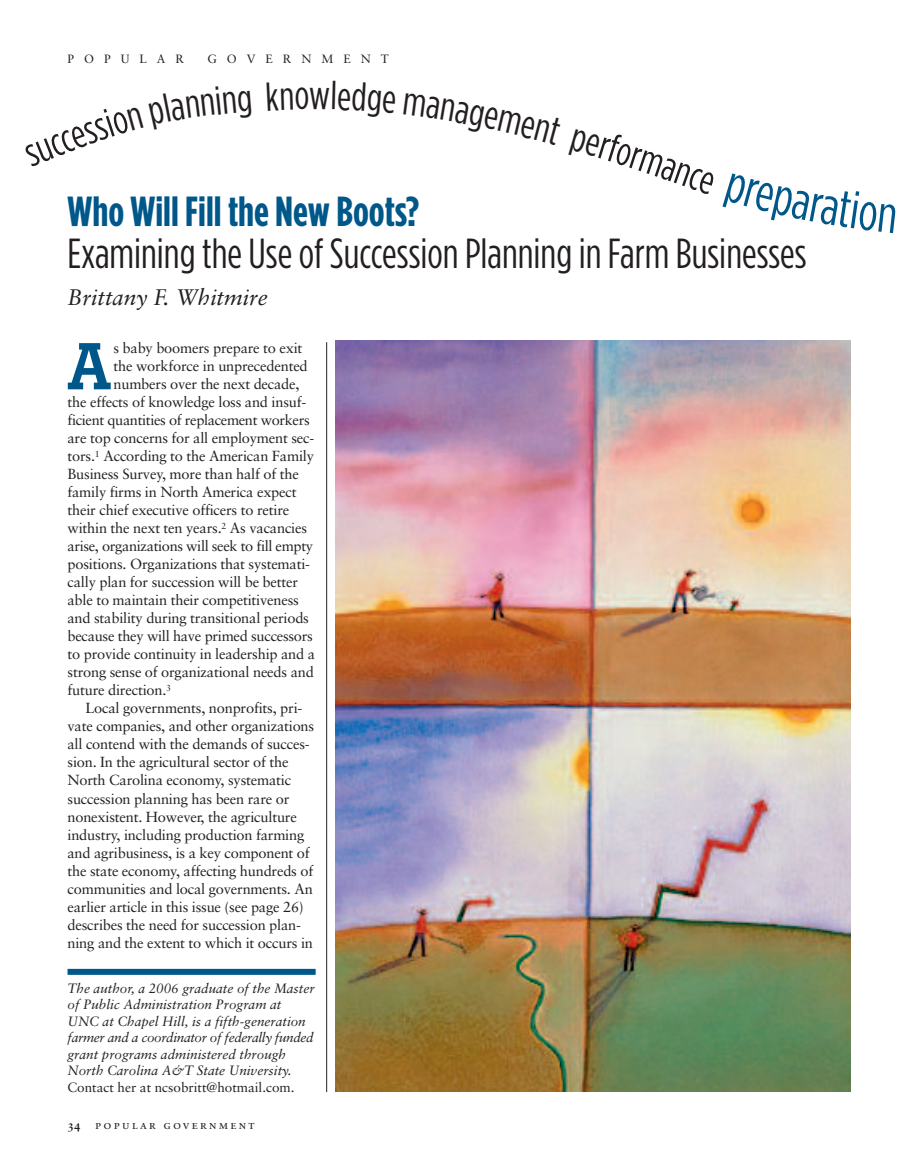
<style>
.page{position:relative;width:905px;height:1175px;background:#fff}
.page>*{position:absolute;margin:0;border:0;box-sizing:border-box;transform-origin:0 0}
.t1{font:500 65.4px "Boton";color:#005789}
.t2{font:42px "Gotham Condensed";color:#231f20}
.t3{font:700 42px "Gotham Condensed";color:#005789}
.t4{font:40.2px "Gotham Condensed";color:#231f20}
.t5{font:italic 22.5px "Sabon";color:#231f20}
.t6{font:14.7px "Sabon";letter-spacing:-.015em;color:#231f20}
.t7{font:italic 13.5px/16.5px "Sabon";color:#231f20}
.t8{font:13.5px "Sabon";color:#231f20}
.t9{font:12.15px "Sabon Roman SC";letter-spacing:.185em;color:#231f20}
.t10{font:12px "Sabon";letter-spacing:.835em;color:#231f20}
.s1{font-family:"Sabon Bold Os F"}
</style>
<div class="page">
<hr style="left:326px;top:342px;width:1px;height:750px;background:#231f20">
<div style="left:68px;top:968px;width:247px;height:6px;background:#005789"></div>
<img style="left:335px;top:340px;width:515px;height:751px">
<p class="t10" style="left:68px;top:54px;width:118px">POPULAR</p>
<p class="t10" style="left:207px;top:54px;width:183px">GOVERNMENT</p>
<h3 class="t4" style="left:309px;top:72px;width:23px">w</h3>
<h3 class="t4" style="left:648px;top:134px;width:79px;rotate:19deg">man e</h3>
<h2 class="t3" style="left:68px;top:187px;width:353px">Who Will Fill the New Boots?</h2>
<h2 class="t2" style="left:68px;top:229px;width:740px">Examining the Use of Succession Planning in Farm Businesses</h2>
<h3 class="t5" style="left:68px;top:288px;width:202px">Brittany F. Whitmire</h3>
<h1 class="t1" style="left:68px;top:343px;width:45px">A</h1>
<p class="t6" style="left:113px;top:342px;width:190px">s baby boomers prepare to exit</p>
<p class="t6" style="left:113px;top:360px;width:196px">the workforce in unprecedented</p>
<p class="t6" style="left:113px;top:378px;width:188px">numbers over the next decade,</p>
<p class="t6" style="left:67px;top:396px;width:240px">the effects of knowledge loss and insuf-</p>
<p class="t6" style="left:67px;top:414px;width:244px">ficient quantities of replacement workers</p>
<p class="t6" style="left:67px;top:432px;width:248px">are top concerns for all employment sec-</p>
<p class="t6" style="left:67px;top:450px;width:248px">tors.<sup>1</sup> According to the American Family</p>
<p class="t6" style="left:68px;top:468px;width:233px">Business Survey, more than half of the</p>
<p class="t6" style="left:68px;top:486px;width:230px">family firms in North America expect</p>
<p class="t6" style="left:68px;top:504px;width:223px">their chief executive officers to retire</p>
<p class="t6" style="left:68px;top:522px;width:241px">within the next ten years.<sup>2</sup> As vacancies</p>
<p class="t6" style="left:68px;top:540px;width:247px">arise, organizations will seek to fill empty</p>
<p class="t6" style="left:68px;top:558px;width:244px">positions. Organizations that systemati-</p>
<p class="t6" style="left:68px;top:576px;width:232px">cally plan for succession will be better</p>
<p class="t6" style="left:68px;top:594px;width:233px">able to maintain their competitiveness</p>
<p class="t6" style="left:68px;top:612px;width:243px">and stability during transitional periods</p>
<p class="t6" style="left:68px;top:630px;width:247px">because they will have primed successors</p>
<p class="t6" style="left:68px;top:648px;width:249px">to provide continuity in leadership and a</p>
<p class="t6" style="left:68px;top:666px;width:248px">strong sense of organizational needs and</p>
<p class="t6" style="left:68px;top:684px;width:105px">future direction.<sup>3</sup></p>
<p class="t6" style="left:86px;top:702px;width:218px">Local governments, nonprofits, pri-</p>
<p class="t6" style="left:68px;top:720px;width:248px">vate companies, and other organizations</p>
<p class="t6" style="left:68px;top:738px;width:244px">all contend with the demands of succes-</p>
<p class="t6" style="left:68px;top:756px;width:222px">sion. In the agricultural sector of the</p>
<p class="t6" style="left:68px;top:774px;width:225px">North Carolina economy, systematic</p>
<p class="t6" style="left:68px;top:792px;width:223px">succession planning has been rare or</p>
<p class="t6" style="left:68px;top:810px;width:231px">nonexistent. However, the agriculture</p>
<p class="t6" style="left:68px;top:828px;width:238px">industry, including production farming</p>
<p class="t6" style="left:68px;top:846px;width:244px">and agribusiness, is a key component of</p>
<p class="t6" style="left:68px;top:864px;width:247px">the state economy, affecting hundreds of</p>
<p class="t6" style="left:68px;top:882px;width:247px">communities and local governments. An</p>
<p class="t6" style="left:68px;top:900px;width:238px">earlier article in this issue (see page 26)</p>
<p class="t6" style="left:68px;top:918px;width:235px">describes the need for succession plan-</p>
<p class="t6" style="left:68px;top:936px;width:247px">ning and the extent to which it occurs in</p>
<p class="t7" style="left:68px;top:980px;width:248px">The author, a 2006 graduate of the Master of Public Administration Program at UNC at Chapel Hill, is a fifth-generation farmer and a coordinator of federally funded grant programs administered through North Carolina A&amp;T State University.</p>
<p class="t8" style="left:68px;top:1081px;width:228px">Contact her at ncsobritt@hotmail.com.</p>
<p class="t9" style="left:68px;top:1119px;width:188px"><span class="s1">34</span> popular government</p>
</div>
